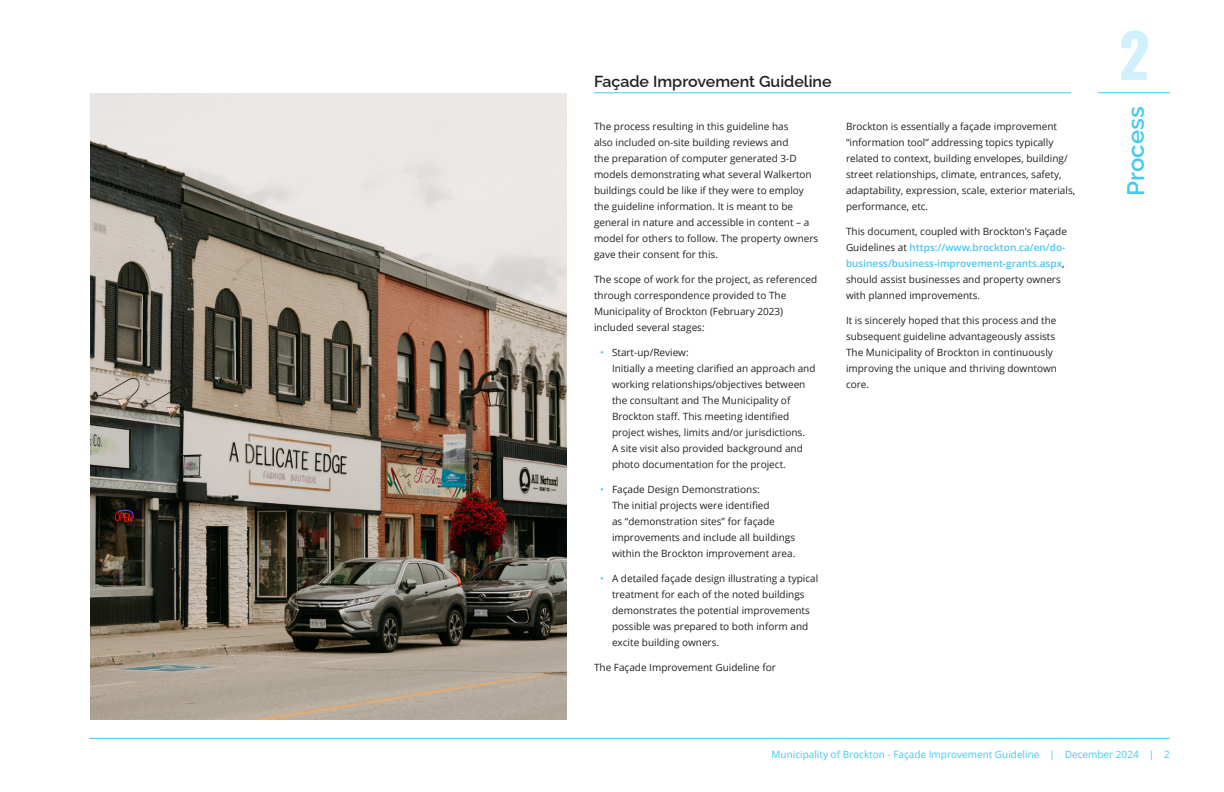
<style>
.page{position:relative;width:1224px;height:792px;background:#fff}
.page>*{position:absolute;margin:0;border:0;box-sizing:border-box;transform-origin:0 0}
.t1{font:700 60px "Oswald";color:#d0f1fc}
.Chapter_Title_-_TOC{font:600 24px "Raleway";color:#44c8f5}
.Heading{font:600 16px "Raleway";color:#231f20}
.Paragraph{font:10px/16px "Open Sans";color:#231f20}
.t2{font:10px "Open Sans";color:#44c8f5}
.s1{color:#44c8f5}
.s2{font-weight:600;color:#44c8f5}
</style>
<div class="page">
<hr style="left:89px;top:738px;width:1081px;height:1px;background:#44c8f5">
<hr style="left:594px;top:92px;width:477px;height:1px;background:#44c8f5">
<img style="left:90px;top:93px;width:477px;height:627px">
<hr style="left:1098px;top:92px;width:72px;height:1px;background:#44c8f5">
<p class="Heading" style="left:594px;top:69px;width:239px">Façade Improvement Guideline</p>
<p class="Paragraph" style="left:594px;top:118px;width:226px">The process resulting in this guideline has<br>also included on-site building reviews and<br>the preparation of computer generated 3-D models demonstrating what several Walkerton buildings could be like if they were to employ the guideline information. It is meant to be general in nature and accessible in content – a model for others to follow. The property owners gave their consent for this.</p>
<p class="Paragraph" style="left:594px;top:271px;width:225px">The scope of work for the project, as referenced through correspondence provided to The Municipality of Brockton (February 2023) included several stages:</p>
<p class="Paragraph" style="left:612px;top:344px;width:205px;text-indent:-12px"><span class="s1">•</span> Start-up/Review:<br>Initially a meeting clarified an approach and working relationships/objectives between the consultant and The Municipality of Brockton staff. This meeting identified project wishes, limits and/or jurisdictions.<br>A site visit also provided background and photo documentation for the project.</p>
<p class="Paragraph" style="left:612px;top:481px;width:185px;text-indent:-12px"><span class="s1">•</span> Façade Design Demonstrations:<br>The initial projects were identified<br>as “demonstration sites” for façade improvements and include all buildings within the Brockton improvement area.</p>
<p class="Paragraph" style="left:612px;top:570px;width:208px;text-indent:-12px"><span class="s1">•</span> A detailed façade design illustrating a typical treatment for each of the noted buildings demonstrates the potential improvements possible was prepared to both inform and excite building owners.</p>
<p class="Paragraph" style="left:594px;top:659px;width:184px">The Façade Improvement Guideline for</p>
<p class="Paragraph" style="left:846px;top:118px;width:231px">Brockton is essentially a façade improvement “information tool” addressing topics typically related to context, building envelopes, building/ street relationships, climate, entrances, safety, adaptability, expression, scale, exterior materials, performance, etc.</p>
<p class="Paragraph" style="left:846px;top:223px;width:222px">This document, coupled with Brockton’s Façade Guidelines at <span class="s2">https://www.brockton.ca/en/do&shy;business/business-improvement-grants.aspx</span>, should assist businesses and property owners with planned improvements.</p>
<p class="Paragraph" style="left:846px;top:312px;width:213px">It is sincerely hoped that this process and the subsequent guideline advantageously assists The Municipality of Brockton in continuously improving the unique and thriving downtown core.</p>
<p class="t1" style="left:1118px;top:14px;width:33px">2</p>
<p class="Chapter_Title_-_TOC" style="left:1116px;top:196px;width:91px;rotate:-90deg">Process</p>
<p class="t2" style="left:772px;top:747px;width:400px">Municipality of Brockton - Façade Improvement Guideline | December 2024 | 2</p>
</div>
